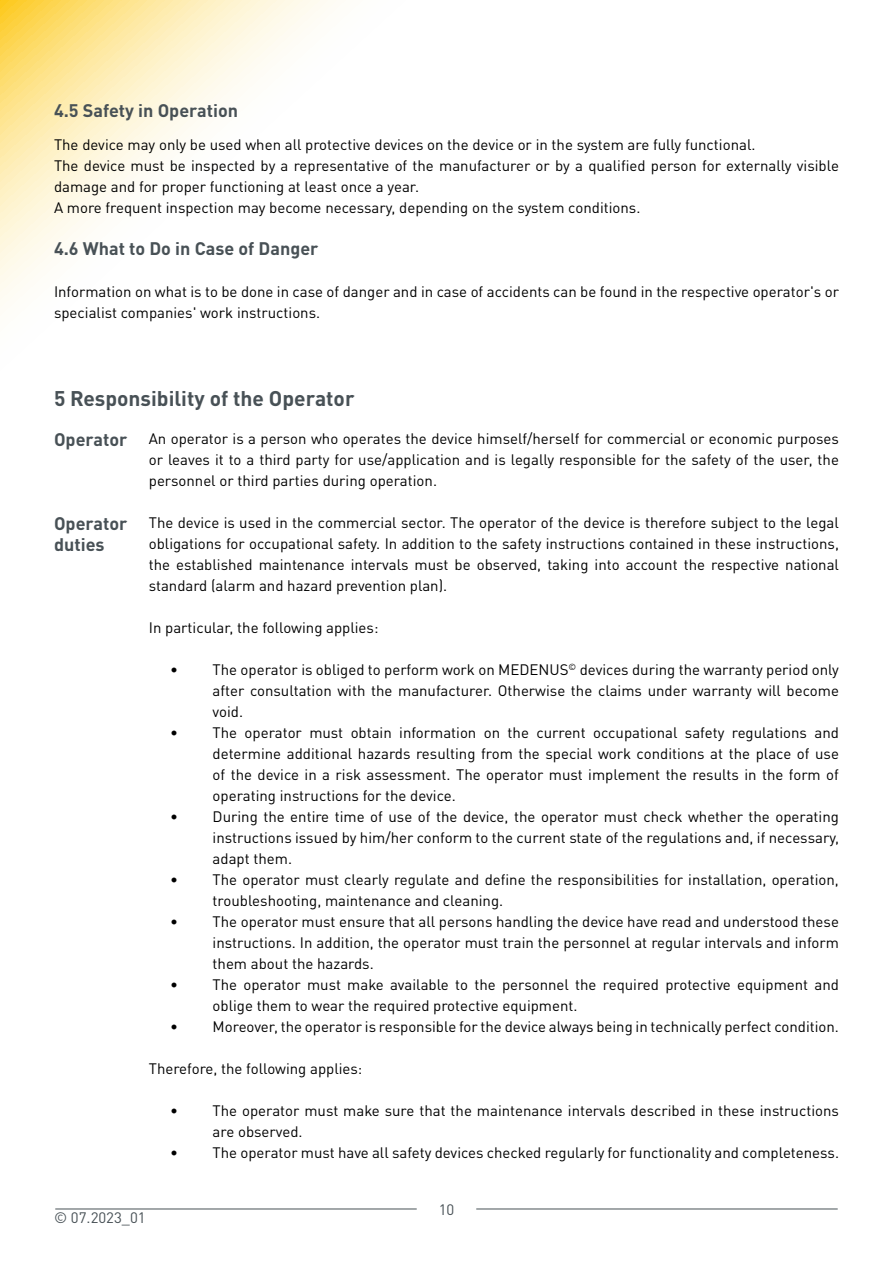
<style>
.page{position:relative;width:893px;height:1263px;background:#fff}
.page>*{position:absolute;margin:0;border:0;box-sizing:border-box;transform-origin:0 0}
.Überschrift_1{font:700 21px "DIN Pro";color:#485156}
.Überschrift_2{font:700 18px "DIN Pro";color:#485156}
.Medenus_bolt_grau{font:700 18px "DIN Pro";color:#485156}
.Medenus{font:15px/21px "DIN Pro";color:#000;text-align:justify}
.t1{font:15px "DIN Pro";color:#485156}
</style>
<div class="page">
<hr style="left:55px;top:1209px;width:362px;height:1px;background:#485156">
<hr style="left:476px;top:1209px;width:362px;height:1px;background:#485156">
<svg style="left:0;top:0;width:337px;height:308px"></svg>
<p class="Überschrift_2" style="left:54px;top:95px;width:186px">4.5 Safety in Operation</p>
<p class="Medenus" style="left:54px;top:133px;width:703px">The device may only be used when all protective devices on the device or in the system are fully functional.</p>
<p class="Medenus" style="left:54px;top:154px;width:786px">The device must be inspected by a representative of the manufacturer or by a qualified person for externally visible damage and for proper functioning at least once a year.</p>
<p class="Medenus" style="left:54px;top:196px;width:588px">A more frequent inspection may become necessary, depending on the system conditions.</p>
<p class="Überschrift_2" style="left:54px;top:233px;width:266px">4.6 What to Do in Case of Danger</p>
<p class="Medenus" style="left:54px;top:280px;width:786px">Information on what is to be done in case of danger and in case of accidents can be found in the respective operator's or specialist companies' work instructions.</p>
<p class="Überschrift_1" style="left:54px;top:381px;width:302px">5 Responsibility of the Operator</p>
<p class="Medenus_bolt_grau" style="left:54px;top:424px;width:75px">Operator</p>
<p class="Medenus" style="left:149px;top:426px;width:692px">An operator is a person who operates the device himself/herself for commercial or economic purposes or leaves it to a third party for use/application and is legally responsible for the safety of the user, the personnel or third parties during operation.</p>
<p class="Medenus" style="left:149px;top:510px;width:692px">The device is used in the commercial sector. The operator of the device is therefore subject to the legal obligations for occupational safety. In addition to the safety instructions contained in these instructions, the established maintenance intervals must be observed, taking into account the respective national standard (alarm and hazard prevention plan).</p>
<p class="Medenus" style="left:149px;top:615px;width:231px">In particular, the following applies:</p>
<p class="Medenus" style="left:213px;top:657px;width:628px;text-indent:-43px">• The operator is obliged to perform work on MEDENUS<sup>©</sup> devices during the warranty period only after consultation with the manufacturer. Otherwise the claims under warranty will become void.</p>
<p class="Medenus" style="left:213px;top:720px;width:628px;text-indent:-43px">• The operator must obtain information on the current occupational safety regulations and determine additional hazards resulting from the special work conditions at the place of use of the device in a risk assessment. The operator must implement the results in the form of operating instructions for the device.</p>
<p class="Medenus" style="left:213px;top:804px;width:628px;text-indent:-43px">• During the entire time of use of the device, the operator must check whether the operating instructions issued by him/her conform to the current state of the regulations and, if necessary, adapt them.</p>
<p class="Medenus" style="left:213px;top:867px;width:628px;text-indent:-43px">• The operator must clearly regulate and define the responsibilities for installation, operation, troubleshooting, maintenance and cleaning.</p>
<p class="Medenus" style="left:213px;top:909px;width:628px;text-indent:-43px">• The operator must ensure that all persons handling the device have read and understood these instructions. In addition, the operator must train the personnel at regular intervals and inform them about the hazards.</p>
<p class="Medenus" style="left:213px;top:972px;width:628px;text-indent:-43px">• The operator must make available to the personnel the required protective equipment and oblige them to wear the required protective equipment.</p>
<p class="Medenus" style="left:170px;top:1014px;width:670px">• Moreover, the operator is responsible for the device always being in technically perfect condition.</p>
<p class="Medenus" style="left:149px;top:1056px;width:215px">Therefore, the following applies:</p>
<p class="Medenus" style="left:213px;top:1098px;width:628px;text-indent:-43px">• The operator must make sure that the maintenance intervals described in these instructions are observed.</p>
<p class="Medenus" style="left:170px;top:1140px;width:670px">• The operator must have all safety devices checked regularly for functionality and completeness.</p>
<p class="Medenus_bolt_grau" style="left:54px;top:508px;width:75px">Operator</p>
<p class="Medenus_bolt_grau" style="left:54px;top:529px;width:52px">duties</p>
<p class="t1" style="left:54px;top:1206px;width:93px">© 07.2023_01</p>
<p class="t1" style="left:439px;top:1197px;width:17px">10</p>
</div>
